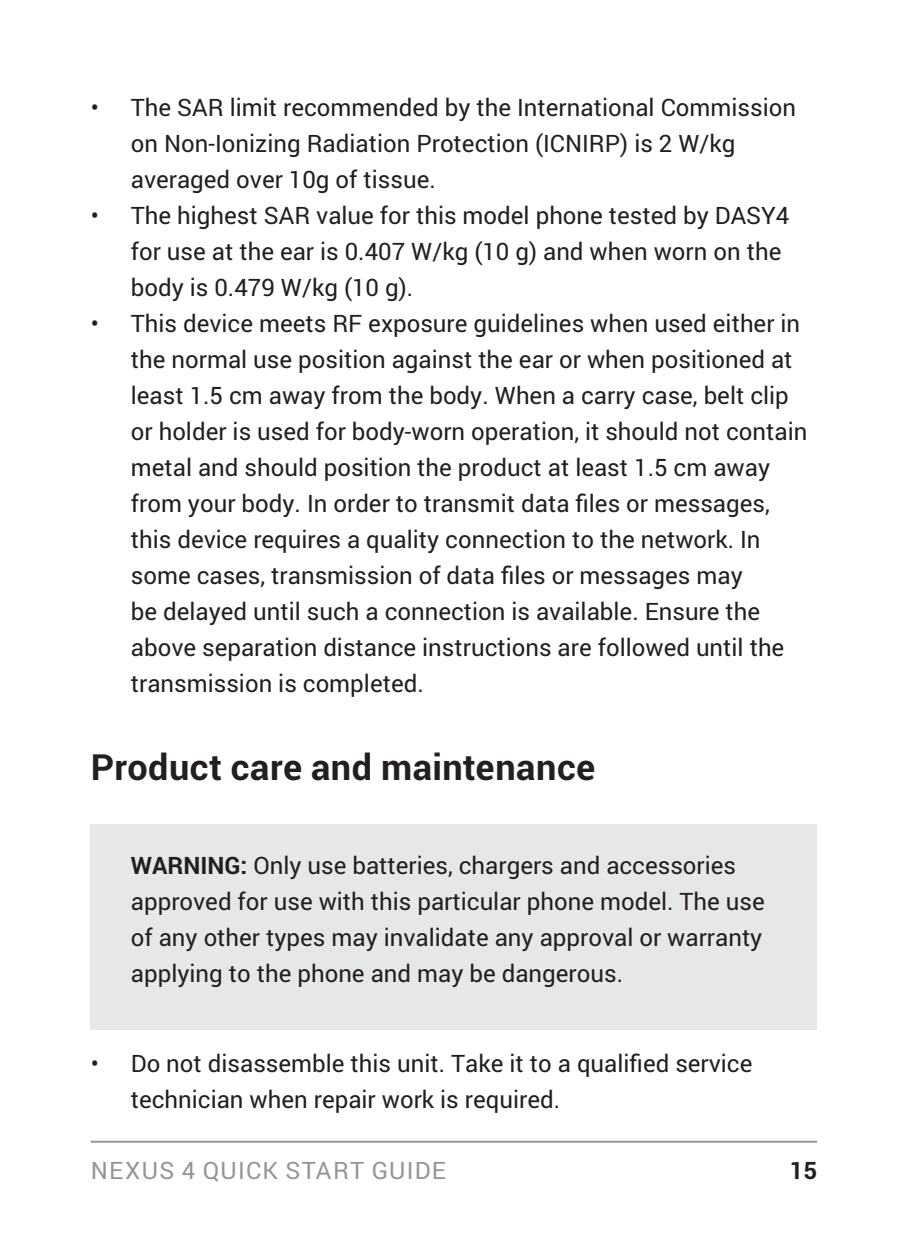
<style>
.page{position:relative;width:908px;height:1248px;background:#fff}
.page>*{position:absolute;margin:0;border:0;box-sizing:border-box;transform-origin:0 0}
.t1{font:700 36px "Roboto";letter-spacing:.015em;color:#231f20}
.t2{font:24px/36px "Roboto";color:#231f20}
.t3{font:24px "Roboto";letter-spacing:.055em;color:#939598}
.t4{font:700 24px "Roboto";color:#231f20}
.s1{font-weight:700}
</style>
<div class="page">
<hr style="left:91px;top:1140px;width:725px;height:2px;background:#939598">
<div style="left:91px;top:824px;width:725px;height:205px;background:#e6e7e9"></div>
<p class="t2" style="left:91px;top:88px;width:10px">•</p>
<p class="t2" style="left:91px;top:196px;width:10px">•</p>
<p class="t2" style="left:91px;top:304px;width:10px">•</p>
<p class="t2" style="left:131px;top:88px;width:666px;text-indent:99px">limit recommended by the I nternational Commission on Non-Ionizing Radiation Protection (ICNIRP) is 2 W/kg averaged over 10g of tissue.<br>The highest SAR</p>
<p class="t2" style="left:131px;top:88px;width:63px">The SAR</p>
<p class="t2" style="left:316px;top:196px;width:414px">value for this model phone tested by DAS</p>
<p class="t2" style="left:131px;top:196px;width:677px;text-indent:630px">Y4 for use at the ear is 0.407 W/kg (10 g) and when worn on the body is 0.479 W/kg (10 g).<br>This device meets RF exposure guidelines when used either in the normal use position against the ear or when positioned at least 1.5 cm away from the body. When a carry case, belt clip or holder is used for body-worn operation, it should not contain metal and should position the product at least 1.5 cm away from your body. In order to transmit data files or messages, this device requires a quality connection to the network. I n some cases, transmission of data files or messages may<br>be delayed until such a connection is available. Ensure the above separation distance instructions are followed until the transmission is completed.</p>
<h1 class="t1" style="left:91px;top:742px;width:505px">Product care and maintenance</h1>
<p class="t2" style="left:91px;top:1044px;width:10px">•</p>
<p class="t2" style="left:131px;top:846px;width:635px;text-indent:110px"><span class="s1">:</span> Only use batteries, chargers and accessories approved for use with this particular phone model. The use of any other types may invalidate any approval or warranty applying to the phone and may be dangerous.</p>
<p class="t4" style="left:131px;top:848px;width:68px">warning</p>
<p class="t2" style="left:131px;top:1044px;width:623px">Do not disassemble this unit. Take it to a qualified service technician when repair work is required.</p>
<p class="t3" style="left:91px;top:1153px;width:356px">Nexus 4 quick start guide</p>
<p class="t4" style="left:789px;top:1153px;width:14px">15</p>
</div>
